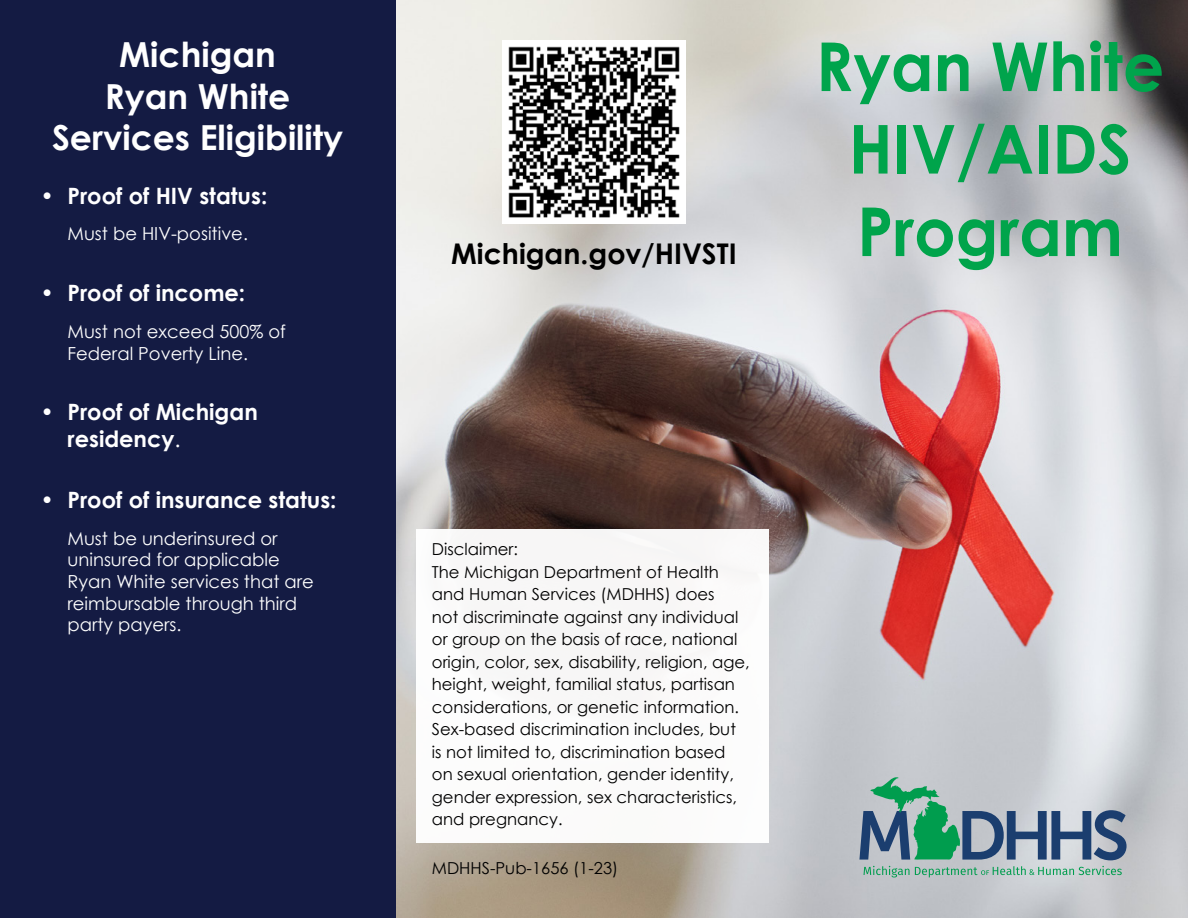
<style>
.page{position:relative;width:1188px;height:918px;background:#fff}
.page>*{position:absolute;margin:0;border:0;box-sizing:border-box;transform-origin:0 0}
.t1{font:700 67.5px/82.5px "Century Gothic";color:#00a44b;text-align:center;scale:.96 1}
.t2{font:700 34.5px "Century Gothic";color:#fff}
.t3{font:700 28.5px "Century Gothic";color:#000}
.t4{font:700 22.5px/27px "Century Gothic";color:#fff}
.t5{font:18px/21.6px "Century Gothic";color:#fff}
.t6{font:16.5px/22.5px "Century Gothic";color:#000}
.s1{font-weight:400}
.s2{color:#00a44c}
</style>
<div class="page">
<img style="left:395px;top:0;width:793px;height:918px">
<div style="left:0;top:0;width:395px;height:918px;background:#141b43"></div>
<img style="left:502px;top:40px;width:184px;height:184px">
<div style="left:417px;top:530px;width:352px;height:313px;background:#fff"></div>
<svg style="left:859px;top:777px;width:268px;height:83px;background:#87a4aa"></svg>
<svg style="left:864px;top:866px;width:258px;height:11px;background:#9cc0b3"></svg>
<p class="t2" style="left:119px;top:29px;width:158px">Michigan</p>
<p class="t2" style="left:105px;top:70px;width:187px">Ryan White</p>
<p class="t2" style="left:52px;top:111px;width:293px">Services Eligibility</p>
<p class="t4" style="left:40px;top:181px;width:228px">• Proof of HIV status:</p>
<p class="t5" style="left:68px;top:223px;width:182px">Must be HIV-positive.</p>
<p class="t4" style="left:40px;top:279px;width:206px">• Proof of income:</p>
<p class="t5" style="left:68px;top:320px;width:220px">Must not exceed 500% of<br>Federal Poverty Line.</p>
<p class="t4" style="left:68px;top:398px;width:192px;text-indent:-27px">• Proof of Michigan residency<span class="s1">.</span></p>
<p class="t4" style="left:40px;top:485px;width:298px">• Proof of insurance status:</p>
<p class="t5" style="left:68px;top:527px;width:248px">Must be underinsured or uninsured for applicable<br>Ryan White services that are reimbursable through third party payers.</p>
<p class="t3" style="left:451px;top:232px;width:287px">Michigan.gov/HIVSTI</p>
<p class="t1" style="left:816px;top:22px;width:365px"><span class="s2">Ryan White<br></span>HIV/AIDS<br>Program</p>
<p class="t6" style="left:432px;top:538px;width:88px">Disclaimer:</p>
<p class="t6" style="left:432px;top:560px;width:319px">The Michigan Department of Health and Human Services (MDHHS) does<br>not discriminate against any individual or group on the basis of race, national origin, color, sex, disability, religion, age, height, weight, familial status, partisan considerations, or genetic information.<br>Sex-based discrimination includes, but<br>is not limited to, discrimination based on sexual orientation, gender identity, gender expression, sex characteristics, and pregnancy.</p>
<p class="t6" style="left:432px;top:856px;width:188px">MDHHS-Pub-1656 (1-23)</p>
</div>
